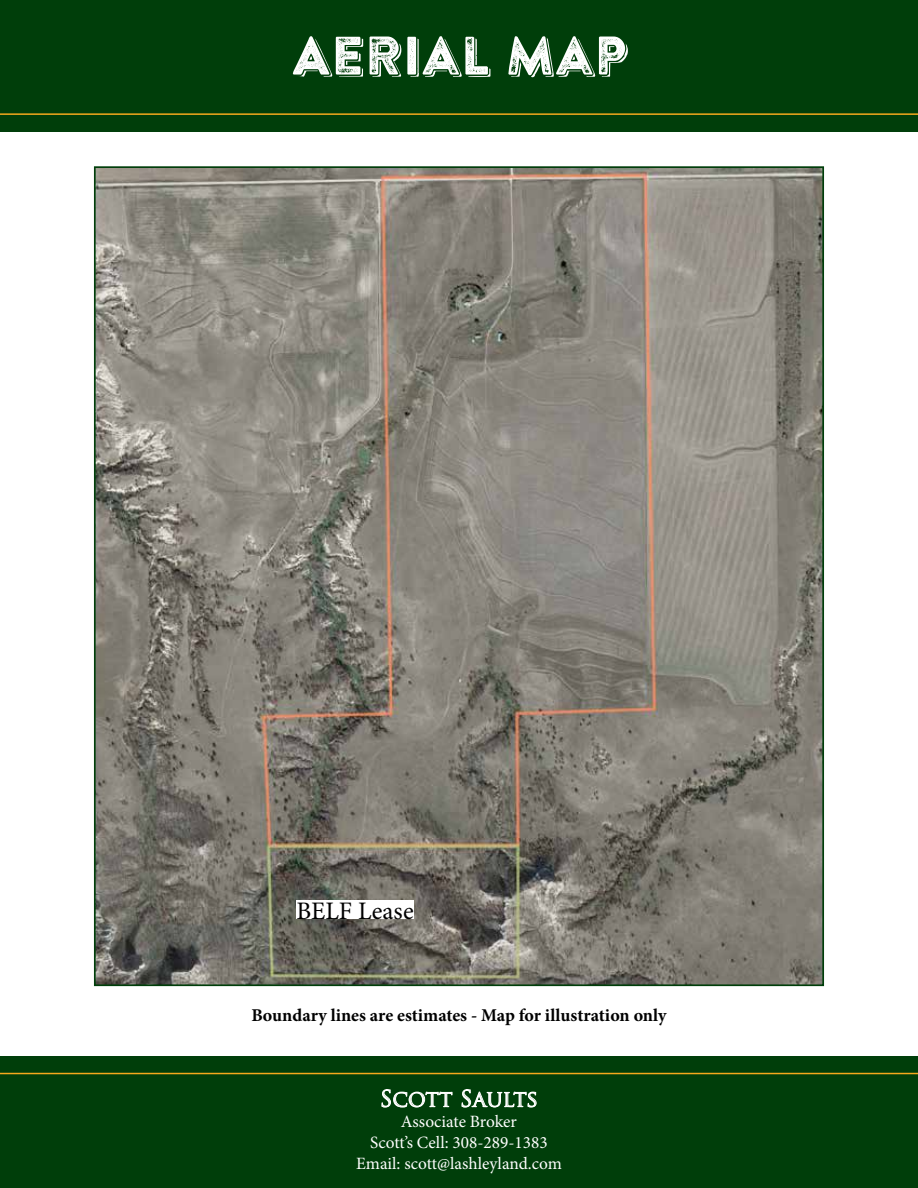
<style>
.page{position:relative;width:918px;height:1188px;background:#fff}
.page>*{position:absolute;margin:0;border:0;box-sizing:border-box;transform-origin:0 0}
.t1{font:54px "Brandon Printed Two Shadow";color:#fff}
.t2{font:25.2px "Minion Pro";color:#000}
.t3{font:22.2px "Trajan Pro";color:#fff}
.t4{font:700 18px "Minion Pro";color:#000}
.t5{font:17.25px/20.7px "Minion Pro";color:#fff;text-align:center}
</style>
<div class="page">
<div style="left:0;top:1056px;width:918px;height:132px;background:#003e0a"></div>
<hr style="left:0;top:1073px;width:918px;height:1px;background:#f5a81d">
<svg style="left:381px;top:1089px;width:72px;height:19px"></svg>
<svg style="left:461px;top:1089px;width:76px;height:19px"></svg>
<div style="left:0;top:0;width:918px;height:132px;background:#003e0a"></div>
<hr style="left:0;top:113px;width:918px;height:2px;background:#f5a81d">
<img style="left:97px;top:169px;width:724px;height:814px">
<div style="left:296px;top:901px;width:118px;height:18px;background:#fff"></div>
<h1 class="t1" style="left:292px;top:22px;width:337px">AERIAL MAP</h1>
<h2 class="t2" style="left:296px;top:894px;width:119px">BELF Lease</h2>
<p class="t4" style="left:251px;top:1002px;width:417px">Boundary lines are estimates - Map for illustration only</p>
<p class="t3" style="left:380px;top:1084px;width:160px">SCOTT SAULTS</p>
<p class="t5" style="left:356px;top:1112px;width:207px">Associate Broker<br>Scott’s Cell: 308-289-1383<br>Email: scott@lashleyland.com</p>
</div>
